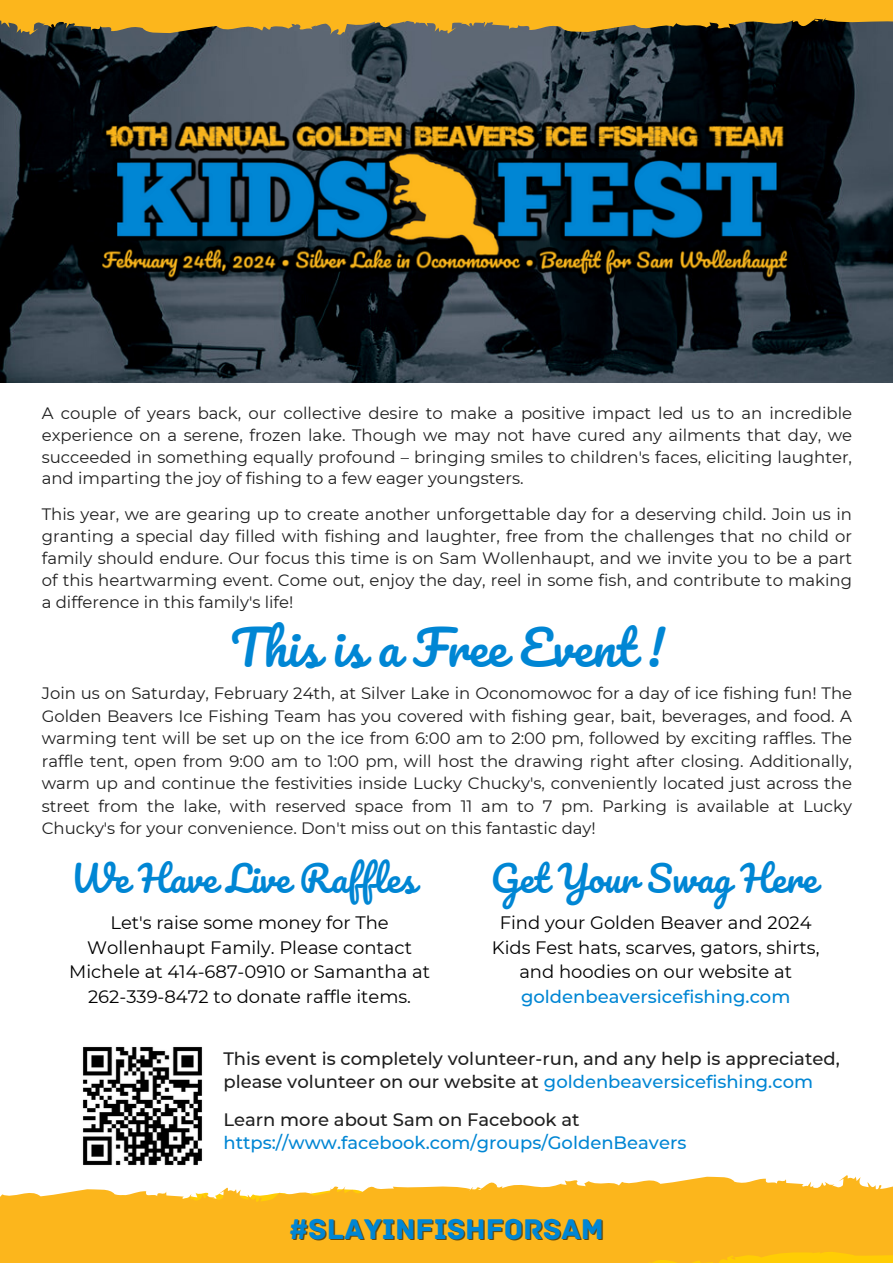
<style>
.page{position:relative;width:893px;height:1264px;background:#fff}
.page>*{position:absolute;margin:0;border:0;box-sizing:border-box;transform-origin:0 0}
.t1{font:48px "Pacifico";color:#0086d4}
.t2{font:36px "Pacifico";color:#0086d4}
.t3{font:30px "Archive";color:#0086d4}
.t4{font:18px/24.8px "Montserrat";color:#000;text-align:center}
.t5{font:500 18px "Montserrat";color:#1f1f1f}
.t6{font:500 18px/23px "Montserrat";color:#0086d4}
.t7{font:16.5px/21.9px "Montserrat";color:#1f1f1f;text-align:justify}
.s1{color:#0086d4}
.s2{color:#1f1f1f}
</style>
<div class="page">
<img style="left:0;top:37px;width:892px;height:345px">
<svg style="left:486px;top:1175px;width:406px;height:84px;fill:#fcb61c"></svg>
<svg style="left:0;top:1185px;width:753px;height:77px;background:#fcba29"></svg>
<svg style="left:730px;top:1257px;width:6px;height:2px"></svg>
<svg style="left:0;top:0;width:892px;height:37px;background:#c19228"></svg>
<img style="left:0;top:89px;width:892px;height:218px">
<img style="left:83px;top:1046px;width:119px;height:120px">
<p class="t7" style="left:42px;top:402px;width:811px">A couple of years back, our collective desire to make a positive impact led us to an incredible experience on a serene, frozen lake. Though we may not have cured any ailments that day, we succeeded in something equally profound – bringing smiles to children's faces, eliciting laughter, and imparting the joy of fishing to a few eager youngsters.</p>
<p class="t7" style="left:42px;top:503px;width:811px">This year, we are gearing up to create another unforgettable day for a deserving child. Join us in granting a special day filled with fishing and laughter, free from the challenges that no child or family should endure. Our focus this time is on Sam Wollenhaupt, and we invite you to be a part of this heartwarming event. Come out, enjoy the day, reel in some fish, and contribute to making a difference in this family's life!</p>
<p class="t1" style="left:230px;top:622px;width:435px">This is a Free Event !</p>
<p class="t7" style="left:42px;top:682px;width:811px;line-height:22.5px">Join us on Saturday, February 24th, at Silver Lake in Oconomowoc for a day of ice fishing fun! The Golden Beavers Ice Fishing Team has you covered with fishing gear, bait, beverages, and food. A warming tent will be set up on the ice from 6:00 am to 2:00 pm, followed by exciting raffles. The raffle tent, open from 9:00 am to 1:00 pm, will host the drawing right after closing. Additionally, warm up and continue the festivities inside Lucky Chucky's, conveniently located just across the street from the lake, with reserved space from 11 am to 7 pm. Parking is available at Lucky Chucky's for your convenience. Don't miss out on this fantastic day!</p>
<p class="t2" style="left:71px;top:859px;width:346px">We Have Live Raffles</p>
<p class="t2" style="left:490px;top:859px;width:327px">Get Your Swag Here</p>
<p class="t4" style="left:69px;top:910px;width:362px">Let's raise some money for The Wollenhaupt Family. Please contact Michele at 414-687-0910 or Samantha at 262-339-8472 to donate raffle items.</p>
<p class="t4" style="left:499px;top:910px;width:313px">Find your Golden Beaver and 2024</p>
<p class="t4" style="left:492px;top:934px;width:329px">Kids Fest hats, scarves, gators, shirts,</p>
<p class="t4" style="left:519px;top:959px;width:274px">and hoodies on our website at</p>
<p class="t6" style="left:521px;top:985px;width:271px">goldenbeaversicefishing.com</p>
<p class="t5" style="left:223px;top:1047px;width:618px">This event is completely volunteer-run, and any help is appreciated,</p>
<p class="t5" style="left:223px;top:1070px;width:591px">please volunteer on our website at <span class="s1">goldenbeaversicefishing.com</span></p>
<p class="t6" style="left:223px;top:1107px;width:464px"><span class="s2">Learn more about Sam on Facebook at </span>https://www.facebook.com/groups/GoldenBeavers</p>
<p class="t3" style="left:289px;top:1210px;width:316px">#SLAYINFISHFORSAM</p>
</div>
